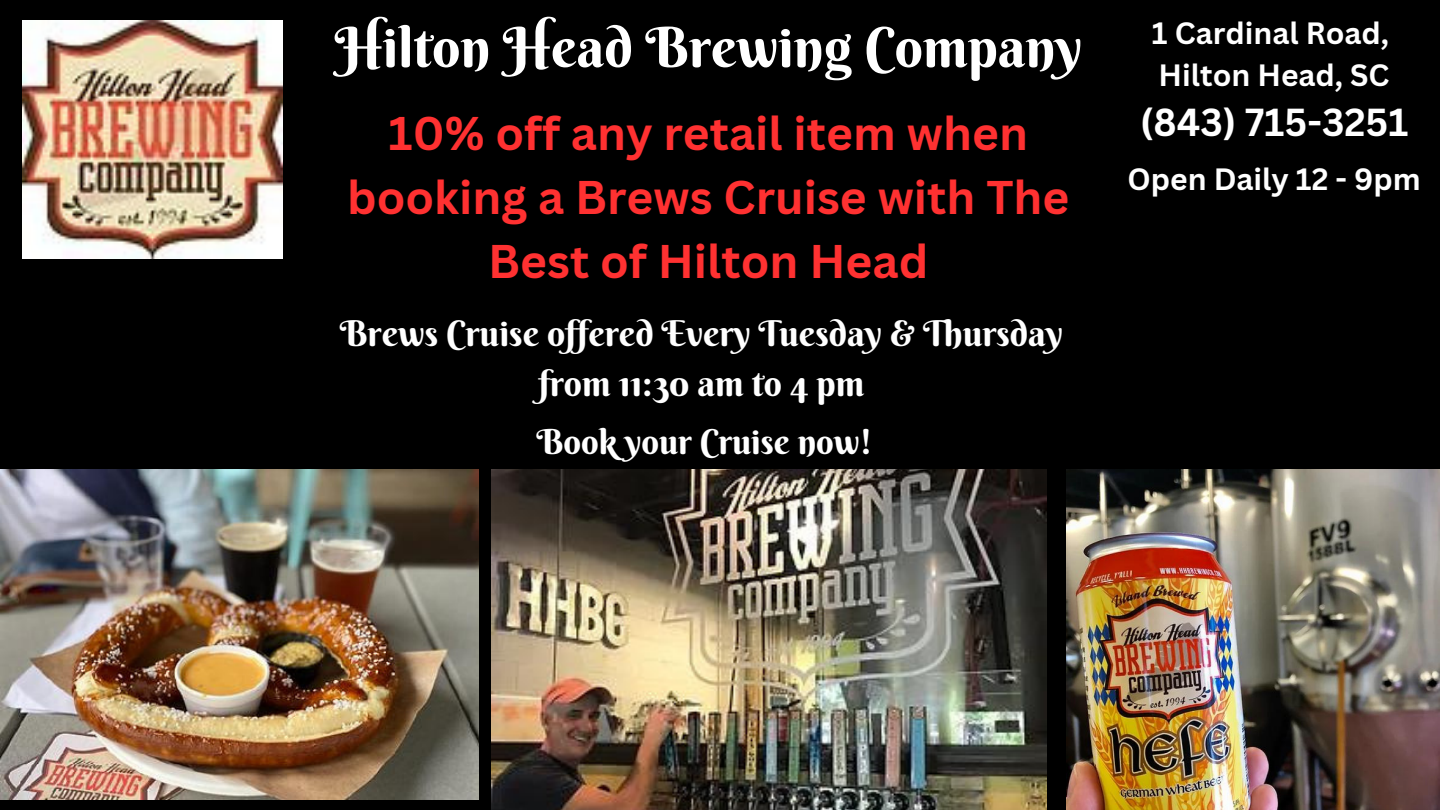
<style>
.page{position:relative;width:1440px;height:810px;background:#000}
.page>*{position:absolute;margin:0;border:0;box-sizing:border-box;transform-origin:0 0}
.t1{font:55.5px "Berkshire Swash";color:#fff}
.t2{font:700 46px/63.8px "Canva Sans";color:#ff3131;text-align:center}
.t3{font:700 38px "Canva Sans";color:#fff}
.t4{font:35.5px "Berkshire Swash";color:#fff}
.t5{font:34.5px "Berkshire Swash";color:#fff}
.t6{font:700 30px "Canva Sans";color:#fff}
</style>
<div class="page">
<img style="left:1066px;top:469px;width:374px;height:341px">
<img style="left:22px;top:21px;width:260px;height:238px">
<img style="left:0;top:469px;width:478px;height:330px">
<img style="left:492px;top:469px;width:555px;height:341px">
<p class="t1" style="left:335px;top:13px;width:749px">Hilton Head Brewing Company</p>
<p class="t2" style="left:347px;top:101px;width:724px">10% off any retail item when booking a Brews Cruise with The<br>Best of Hilton Head</p>
<p class="t4" style="left:340px;top:312px;width:725px">Brews Cruise offered Every Tuesday &amp; Thursday</p>
<p class="t4" style="left:538px;top:361px;width:327px">from 11:30 am to 4 pm</p>
<p class="t5" style="left:536px;top:420px;width:338px">Book your Cruise now!</p>
<p class="t6" style="left:1152px;top:12px;width:239px">1 Cardinal Road,</p>
<p class="t6" style="left:1159px;top:54px;width:233px">Hilton Head, SC</p>
<p class="t3" style="left:1140px;top:96px;width:270px">(843) 715-3251</p>
<p class="t6" style="left:1128px;top:158px;width:295px">Open Daily 12 - 9pm</p>
</div>
